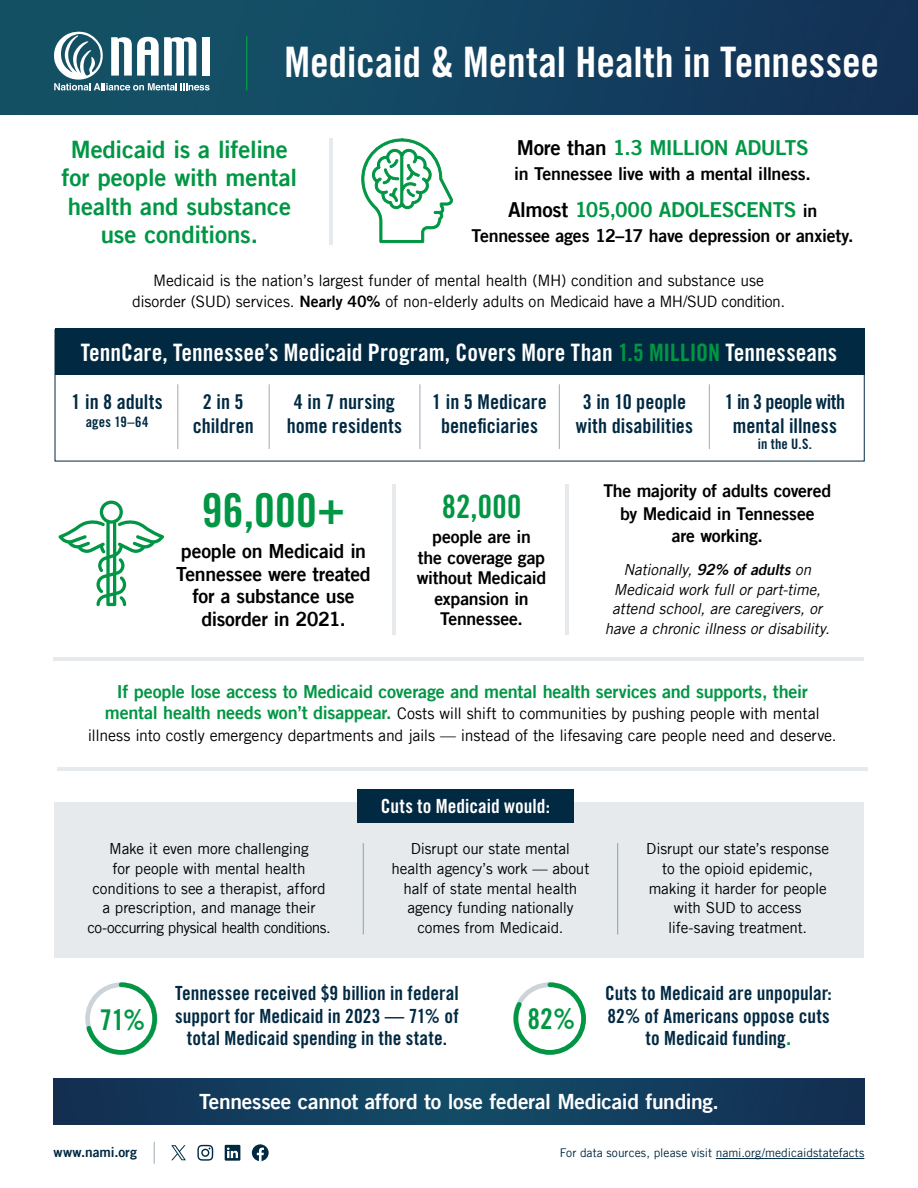
<style>
.page{position:relative;width:918px;height:1188px;background:#fff}
.page>*{position:absolute;margin:0;border:0;box-sizing:border-box;transform-origin:0 0}
.t1{font:46.65px "Trade Gothic LT Std Bd Cn 20";color:#009644}
.t2{font:42px "Trade Gothic LT Std Bd Cn 20";letter-spacing:-.005em;color:#fff}
.t3{font:32.1px "Trade Gothic LT Std Bd Cn 20";color:#009644}
.t4{font:28.5px "Trade Gothic LT Std Bd Cn 20";color:#009644}
.t5{font:24px "Trade Gothic LT Std Bd Cn 20";color:#fff}
.t6{font:24px/28.5px "Trade Gothic LT Bold Two";letter-spacing:-.005em;color:#009644;text-align:center}
.t7{font:21px "Trade Gothic LT Bold Two";letter-spacing:-.01em;color:#fff}
.t8{font:20.7px "Trade Gothic LT Bold Two";letter-spacing:-.015em;color:#009644}
.t9{font:20.4px/23.1px "Trade Gothic LT Std Bd Cn 20";color:#012942;text-align:center}
.t10{font:19.5px/22.5px "Trade Gothic LT Std Bd Cn 20";color:#012942;text-align:center}
.t11{font:19.5px/22.5px "Trade Gothic LT Bold Two";letter-spacing:-.01em;color:#000;text-align:center}
.t12{font:19.5px "Trade Gothic LT Std Bd Cn 20";color:#fff}
.t13{font:18px "Trade Gothic LT Bold Two";letter-spacing:-.015em;color:#009644}
.t14{font:17.85px "Trade Gothic LT Bold Two";letter-spacing:-.015em;color:#000}
.t15{font:17.7px/20.4px "Trade Gothic LT Bold Two";letter-spacing:-.015em;color:#000;text-align:center}
.t16{font:15.9px/21.1px "Trade Gothic LT";letter-spacing:-.01em;color:#000;text-align:center}
.t17{font:15.75px/21px "Trade Gothic LT";letter-spacing:-.015em;color:#000;text-align:center}
.t18{font:15.3px/19.6px "Trade Gothic LT";letter-spacing:-.01em;color:#000;text-align:center}
.t19{font:italic 15.3px/19.6px "Trade Gothic LT";color:#000;text-align:center}
.t20{font:14.4px "Trade Gothic LT Std Bd Cn 20";letter-spacing:.015em;color:#012942}
.t21{font:13.65px "Trade Gothic LT Bold Two";letter-spacing:.005em;color:#012942}
.t22{font:12px "Trade Gothic LT";letter-spacing:.005em;color:#012942}
.s1{color:#000}
.s2{font-size:17.85px;color:#000}
.s3{font-family:"Trade Gothic LT Bold Two"}
.s4{color:#009644}
.s5{font-family:"Trade Gothic LT Bold Two";font-size:18px;color:#009644}
.s6{font-family:"Trade Gothic LT Bold Two";color:#009644}
</style>
<div class="page">
<div style="left:54px;top:803px;width:810px;height:155px;background:#e6eaec"></div>
<hr style="left:617px;top:843px;width:1px;height:91px;background:#012942">
<hr style="left:363px;top:843px;width:1px;height:91px;background:#012942">
<div style="left:357px;top:789px;width:217px;height:34px;background:#012942"></div>
<img style="left:54px;top:1079px;width:405px;height:46px">
<div style="left:459px;top:1079px;width:405px;height:46px;background:linear-gradient(to right,#124c68,#132d51)"></div>
<img style="left:0;top:0;width:918px;height:114px">
<svg style="left:52px;top:30px;width:158px;height:60px"></svg>
<hr style="left:246px;top:36px;width:2px;height:54px;background:#009644">
<svg style="left:154px;top:1142px;width:1px;height:22px"></svg>
<hr style="left:716px;top:1158px;width:148px;height:1px;background:#012942">
<div style="left:55px;top:329px;width:810px;height:46px;background:#012942"></div>
<div style="left:55px;top:329px;width:810px;height:132px;border:1px solid #012942"></div>
<hr style="left:269px;top:384px;width:1px;height:65px;background:#012942">
<hr style="left:559px;top:384px;width:1px;height:65px;background:#012942">
<hr style="left:709px;top:384px;width:1px;height:65px;background:#012942">
<hr style="left:178px;top:384px;width:1px;height:65px;background:#012942">
<hr style="left:420px;top:384px;width:1px;height:65px;background:#012942">
<svg style="left:361px;top:139px;width:92px;height:104px"></svg>
<svg style="left:58px;top:501px;width:106px;height:105px"></svg>
<hr style="left:392px;top:484px;width:3px;height:151px;background:#012942">
<hr style="left:565px;top:484px;width:4px;height:151px;background:#e6eaec">
<hr style="left:329px;top:139px;width:4px;height:106px;background:#e6eaec">
<hr style="left:54px;top:658px;width:810px;height:3px;background:#012942">
<hr style="left:57px;top:767px;width:811px;height:4px;background:#e6eaec">
<svg style="left:85px;top:982px;width:73px;height:73px"></svg>
<svg style="left:513px;top:982px;width:73px;height:73px"></svg>
<svg style="left:252px;top:1144px;width:17px;height:17px"></svg>
<svg style="left:197px;top:1145px;width:16px;height:16px"></svg>
<svg style="left:171px;top:1145px;width:15px;height:15px"></svg>
<svg style="left:225px;top:1145px;width:15px;height:16px"></svg>
<h2 class="t2" style="left:284px;top:37px;width:596px">Medicaid &amp; Mental Health in Tennessee</h2>
<h3 class="t8" style="left:517px;top:135px;width:293px"><span class="s1">More than</span> 1.3 MILLION ADULTS</h3>
<p class="t14" style="left:514px;top:162px;width:298px">in Tennessee live with a mental illness.</p>
<h3 class="t8" style="left:508px;top:197px;width:311px"><span class="s1">Almost</span> 105,000 ADOLESCENTS <span class="s2">in</span></h3>
<p class="t14" style="left:472px;top:225px;width:384px">Tennessee ages 12–17 have depression or anxiety.</p>
<h3 class="t6" style="left:62px;top:134px;width:237px">Medicaid is a lifeline for people with mental health and substance use conditions.</h3>
<p class="t17" style="left:132px;top:270px;width:655px">Medicaid is the nation’s largest funder of mental health (MH) condition and substance use disorder (SUD) services. <span class="s3">Nearly 40%</span> of non-elderly adults on Medicaid have a MH/SUD condition.</p>
<h3 class="t5" style="left:81px;top:338px;width:758px">TennCare, Tennessee’s Medicaid Program, Covers More Than <span class="s4">1.5 MILLION</span> Tennesseans</h3>
<h3 class="t9" style="left:576px;top:390px;width:119px">3 in 10 people with disabilities</h3>
<h3 class="t9" style="left:72px;top:390px;width:93px">1 in 8 adults</h3>
<p class="t20" style="left:86px;top:414px;width:64px">ages 19–64</p>
<h3 class="t9" style="left:193px;top:390px;width:63px">2 in 5 children</h3>
<h3 class="t9" style="left:725px;top:390px;width:122px">1 in 3 people with mental illness</h3>
<p class="t20" style="left:758px;top:435px;width:56px">in the U.S.</p>
<h3 class="t9" style="left:287px;top:390px;width:117px">4 in 7 nursing home residents</h3>
<h3 class="t9" style="left:432px;top:390px;width:116px">1 in 5 Medicare beneficiaries</h3>
<h1 class="t1" style="left:202px;top:482px;width:145px">96,000+</h1>
<p class="t15" style="left:603px;top:479px;width:229px;line-height:22.6px">The majority of adults covered by Medicaid in Tennessee<br>are working.</p>
<p class="t19" style="left:605px;top:560px;width:230px">Nationally, <span class="s3">92% of adults</span> on Medicaid work full or part-time, attend school, are caregivers, or have a chronic illness or disability.</p>
<h3 class="t3" style="left:442px;top:487px;width:81px">82,000</h3>
<p class="t15" style="left:417px;top:527px;width:131px">people are in<br>the coverage gap without Medicaid expansion in<br>Tennessee.</p>
<p class="t11" style="left:176px;top:540px;width:196px">people on Medicaid in<br>Tennessee were treated for a substance use disorder in 2021.</p>
<p class="t13" style="left:117px;top:681px;width:692px">If people lose access to Medicaid coverage and mental health services and supports, their</p>
<p class="t16" style="left:88px;top:703px;width:751px"><span class="s5">mental health needs won’t disappear.</span> Costs will shift to communities by pushing people with mental illness into costly emergency departments and jails — instead of the lifesaving care people need and deserve.</p>
<p class="t12" style="left:381px;top:794px;width:171px">Cuts to Medicaid would:</p>
<p class="t18" style="left:87px;top:839px;width:245px">Make it even more challenging<br>for people with mental health conditions to see a therapist, afford a prescription, and manage their co-occurring physical health conditions.</p>
<p class="t18" style="left:392px;top:839px;width:199px">Disrupt our state mental health agency’s work — about half of state mental health agency funding nationally comes from Medicaid.</p>
<p class="t18" style="left:646px;top:839px;width:184px">Disrupt our state’s response to the opioid epidemic, making it harder for people with SUD to access life-saving treatment.</p>
<p class="t10" style="left:175px;top:982px;width:285px">Tennessee received $9 billion in federal support for Medicaid in 2023 — 71% of total Medicaid spending in the state.</p>
<h3 class="t4" style="left:99px;top:1002px;width:47px">71%</h3>
<h3 class="t4" style="left:527px;top:1002px;width:50px">82%</h3>
<p class="t10" style="left:605px;top:982px;width:228px">Cuts to Medicaid are unpopular:<br>82% of Americans oppose cuts to Medicaid funding<span class="s6">.</span></p>
<h3 class="t7" style="left:199px;top:1088px;width:521px">Tennessee cannot afford to lose federal Medicaid funding.</h3>
<p class="t21" style="left:54px;top:1144px;width:85px">www.nami.org</p>
<p class="t22" style="left:560px;top:1146px;width:306px">For data sources, please visit nami.org/medicaidstatefacts</p>
</div>
